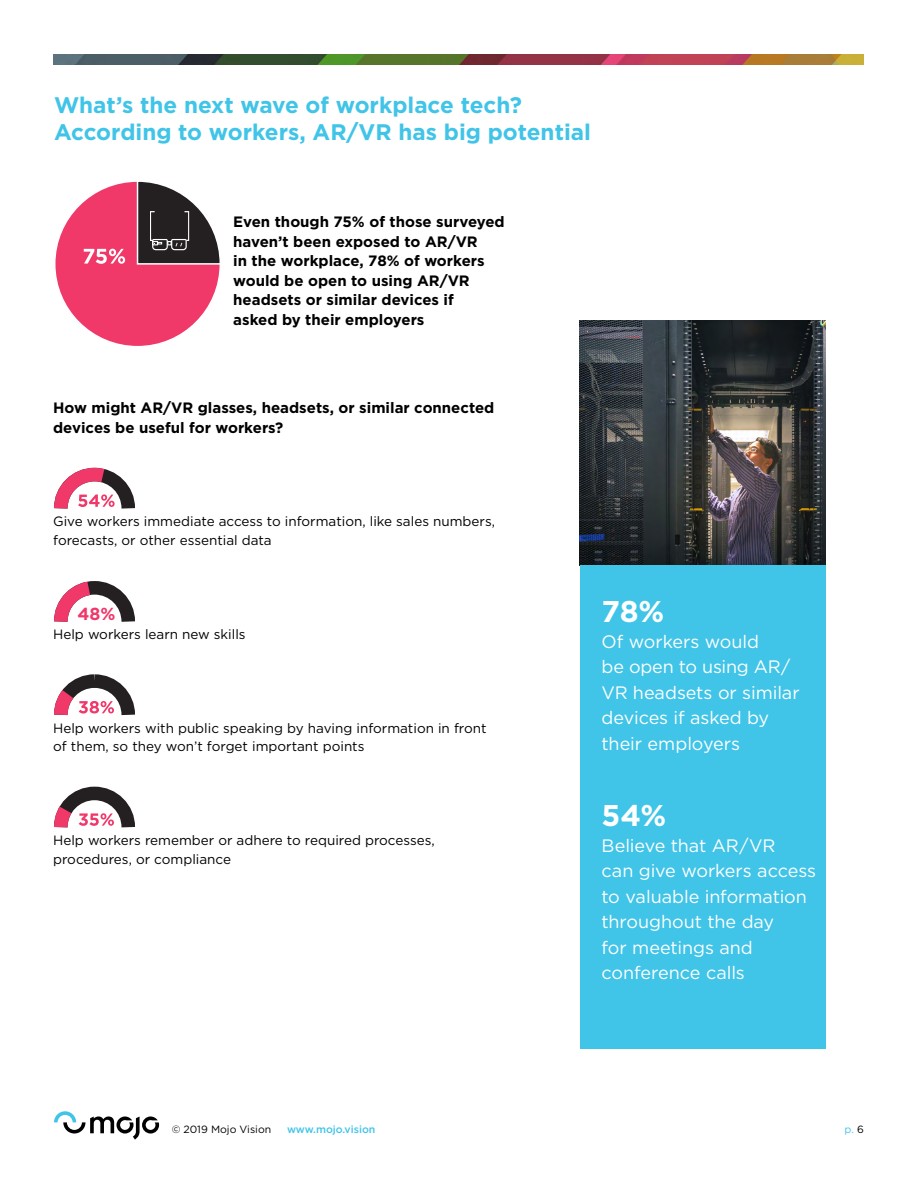
<style>
.page{position:relative;width:918px;height:1188px;background:#fff}
.page>*{position:absolute;margin:0;border:0;box-sizing:border-box;transform-origin:0 0}
.t1{font:700 30px "Gotham";color:#fff}
.t2{font:700 22.5px/27px "Gotham";color:#40c4e8}
.t3{font:18px/25.5px "Gotham";letter-spacing:-.005em;color:#fff}
.t4{font:700 17.4px "Gotham";color:#f03869}
.t5{font:700 15px/19.5px "Gotham";color:#000}
.t6{font:13.5px/18.8px "Gotham";color:#000}
.t7{font:10.5px "Gotham";color:#000}
.t8{font:500 10.5px "Gotham";color:#40c4e8}
.t9{font:10.5px "Gotham";color:#40c4e8}
.s1{color:#000}
</style>
<div class="page">
<img style="left:54px;top:54px;width:810px;height:11px">
<svg style="left:54px;top:1111px;width:105px;height:29px"></svg>
<img style="left:580px;top:321px;width:245px;height:244px">
<div style="left:580px;top:565px;width:245px;height:484px;background:#40c4e8"></div>
<svg style="left:54px;top:467px;width:81px;height:42px"></svg>
<svg style="left:54px;top:581px;width:81px;height:41px"></svg>
<svg style="left:54px;top:674px;width:81px;height:42px"></svg>
<svg style="left:54px;top:786px;width:81px;height:42px"></svg>
<svg style="left:55px;top:181px;width:165px;height:165px"></svg>
<h2 class="t2" style="left:54px;top:91px;width:538px">What’s the next wave of workplace tech?<br>According to workers, AR/VR has big potential</h2>
<p class="t5" style="left:233px;top:212px;width:273px">Even though 75% of those surveyed haven’t been exposed to AR/VR<br>in the workplace, 78% of workers would be open to using AR/VR headsets or similar devices if<br>asked by their employers</p>
<p class="t5" style="left:53px;top:398px;width:443px">How might AR/VR glasses, headsets, or similar connected devices be useful for workers?</p>
<p class="t6" style="left:53px;top:512px;width:443px">Give workers immediate access to information, like sales numbers, forecasts, or other essential data</p>
<p class="t4" style="left:77px;top:604px;width:39px">48%</p>
<p class="t6" style="left:53px;top:624px;width:194px">Help workers learn new skills</p>
<p class="t6" style="left:53px;top:718px;width:435px">Help workers with public speaking by having information in front of them, so they won’t forget important points</p>
<p class="t6" style="left:53px;top:831px;width:383px">Help workers remember or adhere to required processes, procedures, or compliance</p>
<h1 class="t1" style="left:602px;top:594px;width:64px">78%</h1>
<h3 class="t3" style="left:602px;top:628px;width:200px">Of workers would<br>be open to using AR/<br>VR headsets or similar devices if asked by their employers</h3>
<h1 class="t1" style="left:602px;top:798px;width:66px">54%</h1>
<h3 class="t3" style="left:602px;top:832px;width:216px">Believe that AR/VR<br>can give workers access to valuable information throughout the day<br>for meetings and conference calls</h3>
<p class="t7" style="left:172px;top:1124px;width:101px">© 2019 Mojo Vision</p>
<p class="t8" style="left:287px;top:1124px;width:90px">www.mojo.vision</p>
<p class="t9" style="left:845px;top:1124px;width:21px">p. <span class="s1">6</span></p>
</div>
